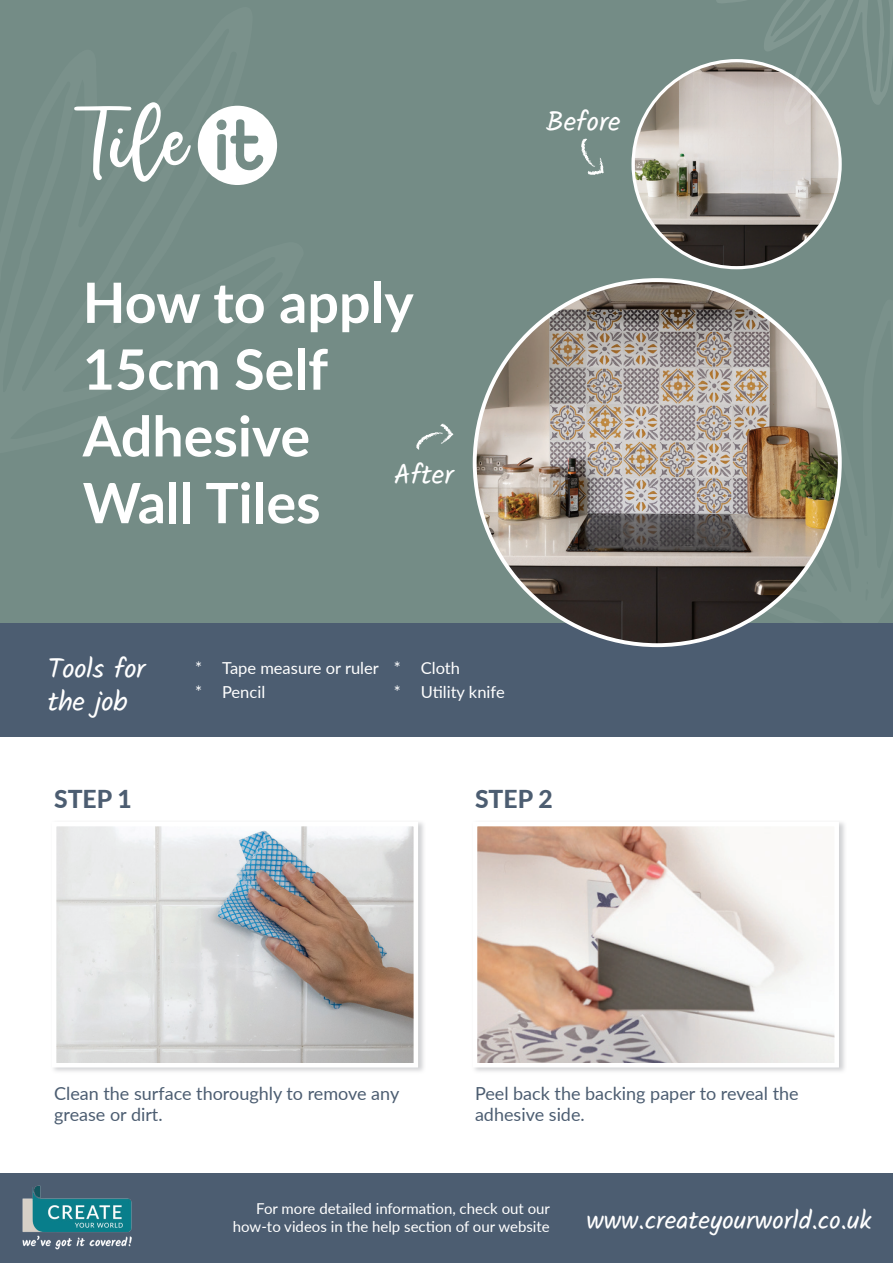
<style>
.page{position:relative;width:893px;height:1263px;background:#fff}
.page>*{position:absolute;margin:0;border:0;box-sizing:border-box;transform-origin:0 0}
.t1{font:700 55.65px/66.8px "Lato";color:#fff}
.t2{font:27.75px/33.3px "Kalam";letter-spacing:-.02em;color:#fff}
.t3{font:25.8px "Kalam";color:#fff}
.t4{font:800 24.75px "Lato";color:#4c5d71}
.t5{font:18px/21.6px "Lato";color:#4c5d71}
.t6{font:16.5px/24px "Lato";color:#fff}
.t7{font:15px/18px "Lato";color:#fff;text-align:right}
</style>
<div class="page">
<div style="left:0;top:0;width:893px;height:623px;background:#748c86"></div>
<svg style="left:740px;top:299px;width:102px;height:324px"></svg>
<div style="left:0;top:623px;width:893px;height:113px;background:#4c5d71"></div>
<img style="left:633px;top:61px;width:207px;height:207px;border-radius:104px">
<img style="left:475px;top:280px;width:365px;height:365px;border-radius:183px">
<svg style="left:716px;top:0;width:177px;height:125px"></svg>
<div style="left:51px;top:820px;width:375px;height:254px;background:#c2c3c6;opacity:.75"></div>
<img style="left:57px;top:827px;width:356px;height:235px">
<div style="left:52px;top:822px;width:366px;height:245px;border:4px solid #fff"></div>
<div style="left:472px;top:820px;width:375px;height:254px;background:#c2c3c6;opacity:.75"></div>
<img style="left:478px;top:827px;width:356px;height:235px">
<div style="left:473px;top:822px;width:366px;height:245px;border:4px solid #fff"></div>
<div style="left:0;top:1173px;width:893px;height:90px;background:#4c5d71"></div>
<img style="left:22px;top:1185px;width:110px;height:65px">
<svg style="left:74px;top:102px;width:117px;height:80px"></svg>
<svg style="left:198px;top:106px;width:79px;height:79px"></svg>
<svg style="left:416px;top:424px;width:37px;height:26px"></svg>
<svg style="left:581px;top:138px;width:23px;height:37px"></svg>
<h2 class="t2" style="left:546px;top:107px;width:76px">Before</h2>
<h1 class="t1" style="left:83px;top:267px;width:332px">How to apply<br>15cm Self<br>Adhesive<br>Wall Tiles</h1>
<h2 class="t2" style="left:394px;top:459px;width:61px">After</h2>
<h2 class="t2" style="left:48px;top:653px;width:99px">Tools for the job</h2>
<p class="t6" style="left:195px;top:655px;width:185px">* Tape measure or ruler * Pencil</p>
<p class="t6" style="left:394px;top:655px;width:112px">* Cloth<br>* Utility knife</p>
<h3 class="t4" style="left:54px;top:780px;width:79px">STEP 1</h3>
<h3 class="t4" style="left:475px;top:780px;width:79px">STEP 2</h3>
<p class="t5" style="left:54px;top:1081px;width:347px">Clean the surface thoroughly to remove any grease or dirt.</p>
<p class="t5" style="left:475px;top:1081px;width:325px">Peel back the backing paper to reveal the adhesive side.</p>
<p class="t7" style="left:233px;top:1199px;width:319px">For more detailed information, check out our how-to videos in the help section of our website</p>
<h3 class="t3" style="left:586px;top:1202px;width:287px">www.createyourworld.co.uk</h3>
</div>
